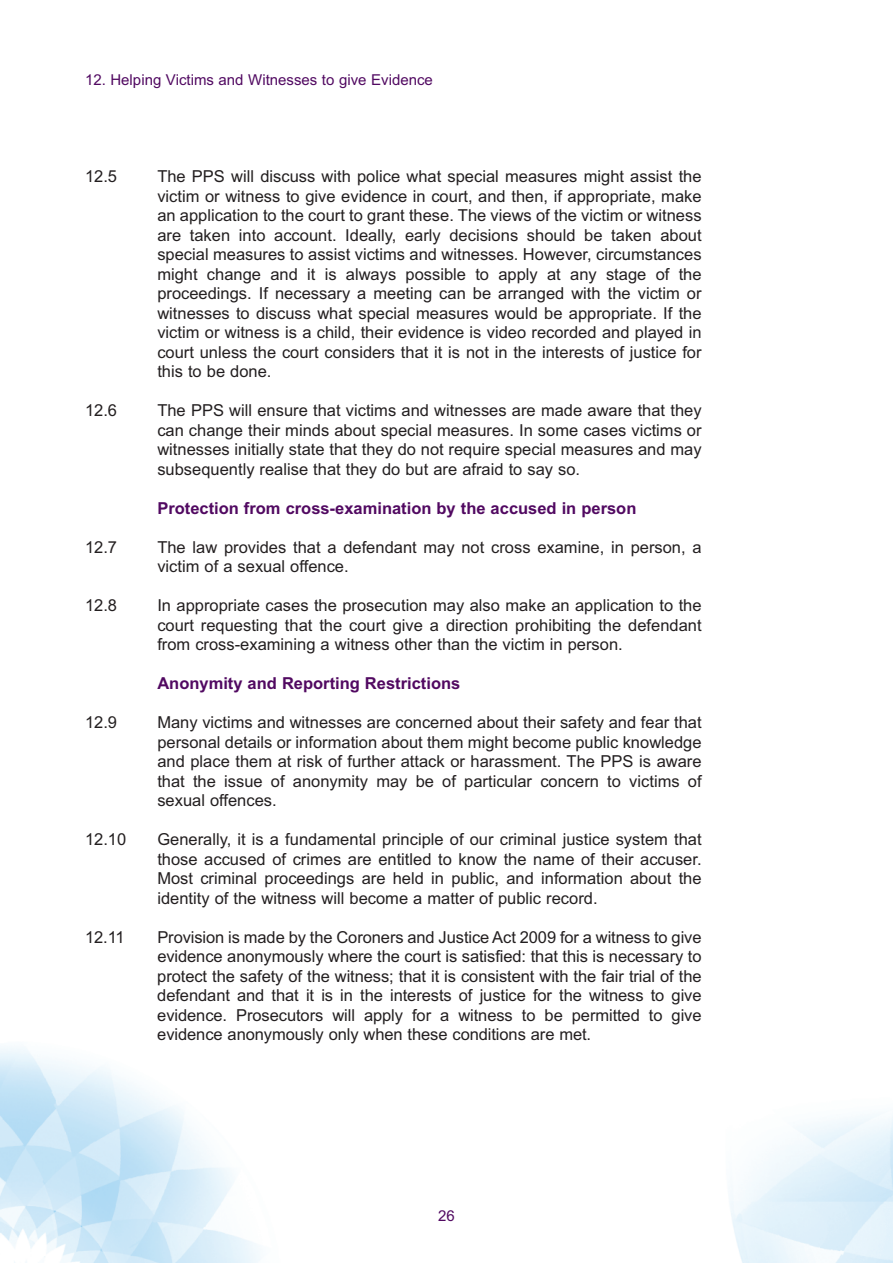
<style>
.page{position:relative;width:893px;height:1263px;background:#fff}
.page>*{position:absolute;margin:0;border:0;box-sizing:border-box;transform-origin:0 0}
.t1{font:16.5px/19.5px "Arial";color:#231f20;text-align:justify}
.t2{font:700 16.5px "Arial";color:#510961}
.t3{font:15px "Arial";color:#510961}
</style>
<div class="page">
<img style="left:0;top:1046px;width:893px;height:217px">
<p class="t3" style="left:85px;top:71px;width:349px">12. Helping Victims and Witnesses to give Evidence</p>
<p class="t1" style="left:85px;top:167px;width:34px">12.5</p>
<p class="t1" style="left:157px;top:167px;width:546px">The PPS will discuss with police what special measures might assist the victim or witness to give evidence in court, and then, if appropriate, make an application to the court to grant these. The views of the victim or witness are taken into account. Ideally, early decisions should be taken about special measures to assist victims and witnesses. However, circumstances might change and it is always possible to apply at any stage of the proceedings. If necessary a meeting can be arranged with the victim or witnesses to discuss what special measures would be appropriate. If the victim or witness is a child, their evidence is video recorded and played in court unless the court considers that it is not in the interests of justice for this to be done.</p>
<p class="t1" style="left:85px;top:401px;width:34px">12.6</p>
<p class="t1" style="left:157px;top:401px;width:546px">The PPS will ensure that victims and witnesses are made aware that they can change their minds about special measures. In some cases victims or witnesses initially state that they do not require special measures and may subsequently realise that they do but are afraid to say so.</p>
<p class="t2" style="left:157px;top:498px;width:481px">Protection from cross-examination by the accused in person</p>
<p class="t1" style="left:85px;top:537px;width:34px">12.7</p>
<p class="t1" style="left:157px;top:537px;width:546px">The law provides that a defendant may not cross examine, in person, a victim of a sexual offence.</p>
<p class="t1" style="left:85px;top:596px;width:34px">12.8</p>
<p class="t1" style="left:157px;top:596px;width:546px">In appropriate cases the prosecution may also make an application to the court requesting that the court give a direction prohibiting the defendant from cross-examining a witness other than the victim in person.</p>
<p class="t2" style="left:157px;top:674px;width:304px">Anonymity and Reporting Restrictions</p>
<p class="t1" style="left:85px;top:713px;width:34px">12.9</p>
<p class="t1" style="left:157px;top:713px;width:546px">Many victims and witnesses are concerned about their safety and fear that personal details or information about them might become public knowledge and place them at risk of further attack or harassment. The PPS is aware that the issue of anonymity may be of particular concern to victims of sexual offences.</p>
<p class="t1" style="left:85px;top:830px;width:43px">12.10</p>
<p class="t1" style="left:157px;top:830px;width:546px">Generally, it is a fundamental principle of our criminal justice system that those accused of crimes are entitled to know the name of their accuser.<br>Most criminal proceedings are held in public, and information about the identity of the witness will become a matter of public record.</p>
<p class="t1" style="left:85px;top:927px;width:41px">12.11</p>
<p class="t1" style="left:157px;top:927px;width:546px">Provision is made by the Coroners and Justice Act 2009 for a witness to give evidence anonymously where the court is satisfied: that this is necessary to protect the safety of the witness; that it is consistent with the fair trial of the defendant and that it is in the interests of justice for the witness to give evidence. Prosecutors will apply for a witness to be permitted to give evidence anonymously only when these conditions are met.</p>
<p class="t3" style="left:438px;top:1207px;width:18px">26</p>
</div>
